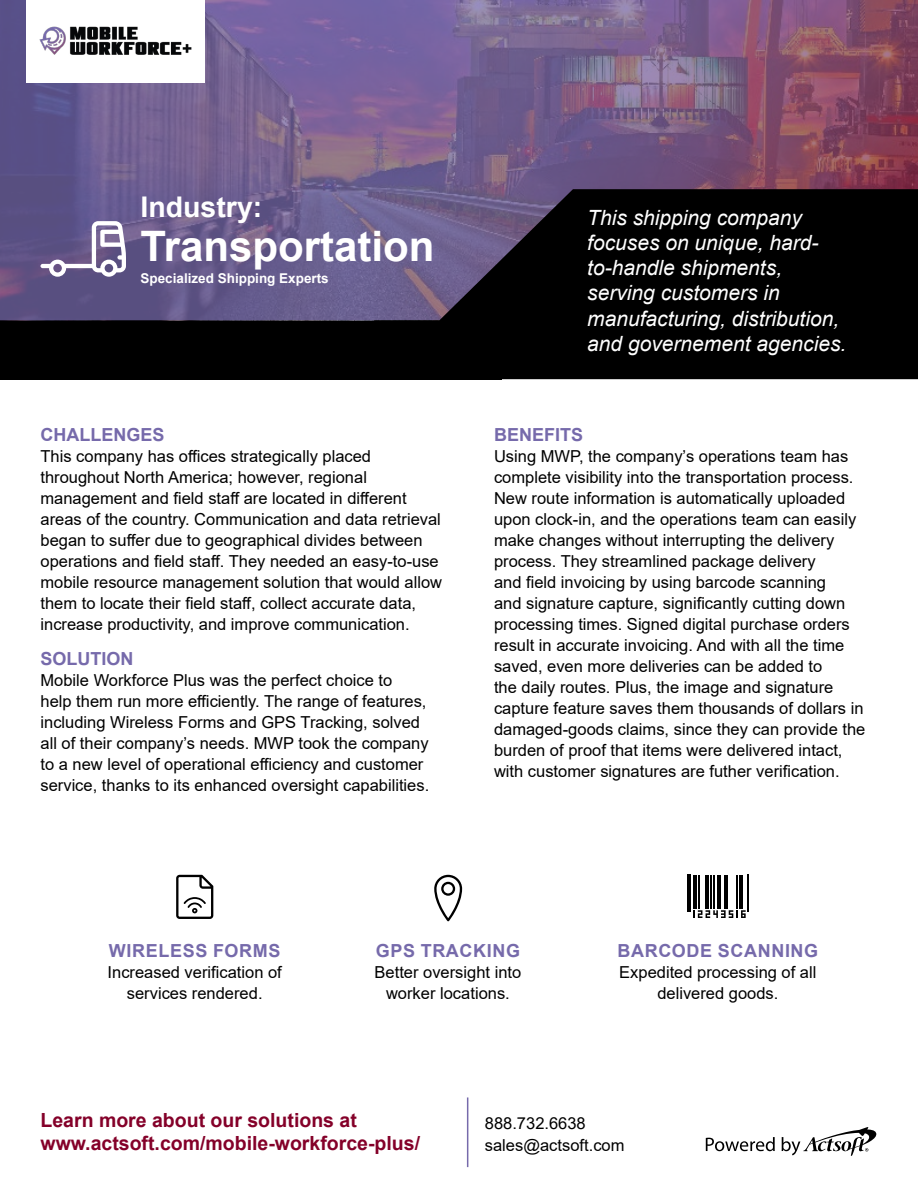
<style>
.page{position:relative;width:918px;height:1188px;background:#fff}
.page>*{position:absolute;margin:0;border:0;box-sizing:border-box;transform-origin:0 0}
.t1{font:700 42px "Arial";color:#fff}
.t2{font:700 28.5px "Arial";color:#fff}
.t3{font:italic 21px/25.2px "Arial";color:#fff}
.t4{font:700 19.5px/23.4px "Arial";color:#840029}
.t5{font:700 18px "Arial";letter-spacing:.035em;color:#766aab}
.t6{font:700 18px "Arial";color:#766aab}
.t7{font:16.5px/21px "Arial";color:#000}
.t8{font:700 13.5px "Arial";color:#fff}
</style>
<div class="page">
<hr style="left:467px;top:1097px;width:1px;height:70px;background:#766aab">
<svg style="left:706px;top:1137px;width:69px;height:14px"></svg>
<svg style="left:782px;top:1127px;width:94px;height:29px"></svg>
<div style="left:0;top:306px;width:502px;height:73px;background:#000"></div>
<svg style="left:0;top:0;width:918px;height:320px;background:#745b87"></svg>
<svg style="left:374px;top:189px;width:544px;height:190px;background:#121017"></svg>
<div style="left:26px;top:0;width:178px;height:82px;background:#fff"></div>
<img style="left:39px;top:26px;width:153px;height:29px">
<svg style="left:176px;top:875px;width:37px;height:44px"></svg>
<svg style="left:434px;top:875px;width:28px;height:46px"></svg>
<svg style="left:40px;top:221px;width:86px;height:56px"></svg>
<hr style="left:687px;top:875px;width:3px;height:37px;background:#000">
<hr style="left:736px;top:875px;width:2px;height:34px;background:#000">
<hr style="left:698px;top:875px;width:1px;height:34px;background:#000">
<hr style="left:724px;top:875px;width:3px;height:34px;background:#000">
<hr style="left:693px;top:875px;width:3px;height:34px;background:#000">
<hr style="left:710px;top:875px;width:2px;height:34px;background:#000">
<hr style="left:706px;top:875px;width:3px;height:34px;background:#000">
<hr style="left:747px;top:875px;width:2px;height:37px;background:#000">
<hr style="left:740px;top:875px;width:3px;height:34px;background:#000">
<hr style="left:713px;top:875px;width:2px;height:34px;background:#000">
<hr style="left:718px;top:875px;width:3px;height:34px;background:#000">
<svg style="left:693px;top:910px;width:53px;height:8px"></svg>
<h2 class="t2" style="left:140px;top:187px;width:123px">Industry:</h2>
<h1 class="t1" style="left:140px;top:216px;width:296px">Transportation</h1>
<p class="t8" style="left:140px;top:269px;width:190px">Specialized Shipping Experts</p>
<p class="t6" style="left:40px;top:422px;width:126px">CHALLENGES</p>
<p class="t7" style="left:40px;top:445px;width:403px">This company has offices strategically placed throughout North America; however, regional management and field staff are located in different areas of the country. Communication and data retrieval began to suffer due to geographical divides between operations and field staff. They needed an easy-to-use mobile resource management solution that would allow them to locate their field staff, collect accurate data, increase productivity, and improve communication.</p>
<p class="t6" style="left:40px;top:646px;width:95px">SOLUTION</p>
<p class="t7" style="left:40px;top:670px;width:390px">Mobile Workforce Plus was the perfect choice to<br>help them run more efficiently. The range of features, including Wireless Forms and GPS Tracking, solved all of their company’s needs. MWP took the company to a new level of operational efficiency and customer service, thanks to its enhanced oversight capabilities.</p>
<p class="t3" style="left:587px;top:205px;width:261px">This shipping company focuses on unique, hard&shy;to-handle shipments, serving customers in manufacturing, distribution, and governement agencies.</p>
<p class="t6" style="left:494px;top:422px;width:91px">BENEFITS</p>
<p class="t7" style="left:494px;top:445px;width:373px">Using MWP, the company’s operations team has complete visibility into the transportation process.<br>New route information is automatically uploaded upon clock-in, and the operations team can easily make changes without interrupting the delivery process. They streamlined package delivery<br>and field invoicing by using barcode scanning<br>and signature capture, significantly cutting down processing times. Signed digital purchase orders result in accurate invoicing. And with all the time saved, even more deliveries can be added to<br>the daily routes. Plus, the image and signature capture feature saves them thousands of dollars in damaged-goods claims, since they can provide the burden of proof that items were delivered intact, with customer signatures are futher verification.</p>
<p class="t5" style="left:109px;top:938px;width:173px">WIRELESS FORMS</p>
<p class="t7" style="left:108px;top:962px;width:176px;text-align:center">Increased verification of services rendered.</p>
<p class="t5" style="left:376px;top:938px;width:146px">GPS TRACKING</p>
<p class="t7" style="left:375px;top:962px;width:148px;text-align:center">Better oversight into worker locations.</p>
<p class="t5" style="left:617px;top:938px;width:202px">BARCODE SCANNING</p>
<p class="t7" style="left:619px;top:962px;width:199px;text-align:center">Expedited processing of all delivered goods.</p>
<p class="t4" style="left:40px;top:1109px;width:381px">Learn more about our solutions at www.actsoft.com/mobile-workforce-plus/</p>
<p class="t7" style="left:485px;top:1112px;width:141px;line-height:22.2px">888.732.6638 sales@actsoft.com</p>
</div>
